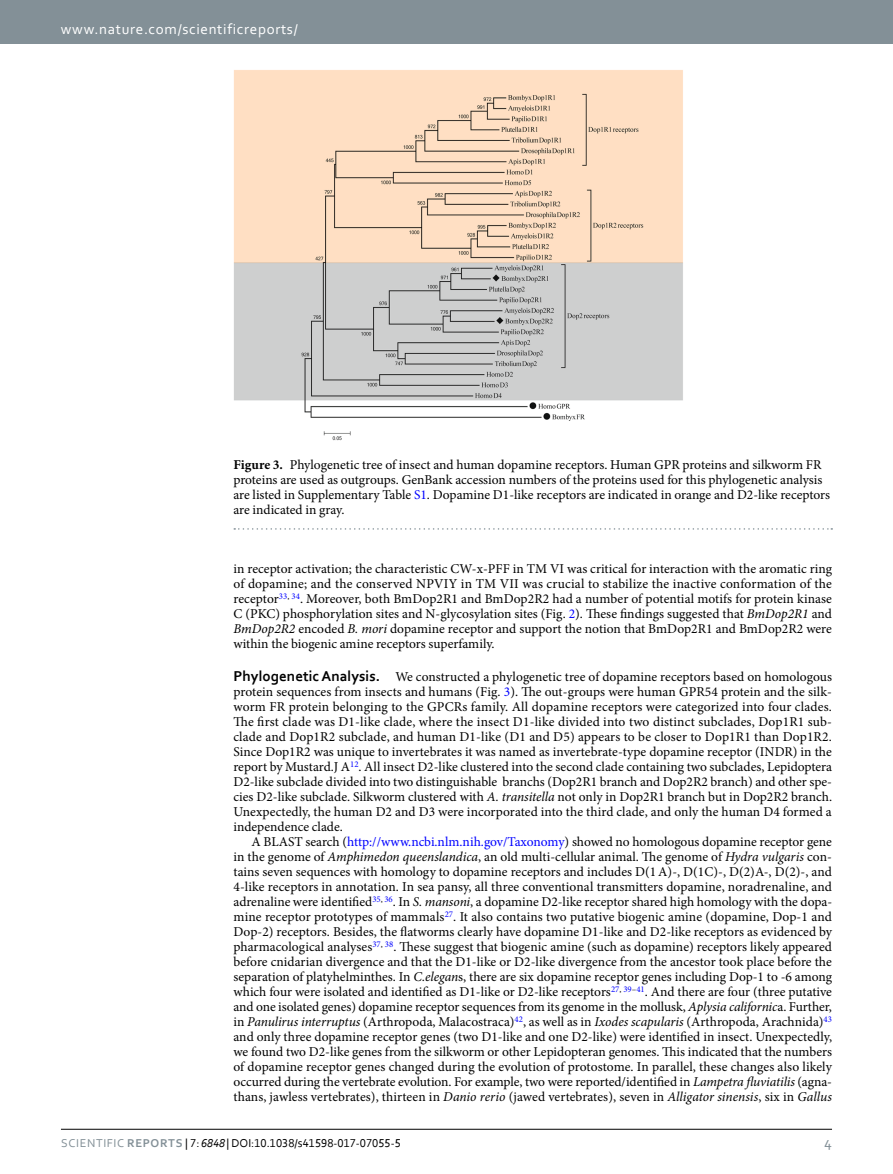
<style>
.page{position:relative;width:893px;height:1174px;background:#fff}
.page>*{position:absolute;margin:0;border:0;box-sizing:border-box;transform-origin:0 0}
.t1{font:15px "Corbel 2";letter-spacing:.045em;color:#fff}
.t2{font:15px "Corbel 2";color:#839097}
.t3{font:13.5px/15px "Minion Pro";color:#000;text-align:justify}
.t4{font:12px "Corbel";color:#000}
.s1{font-weight:700}
.s2{color:#00f}
.s3{font-style:italic}
.s4{font-family:"Corbel";font-weight:700;font-size:15px}
.s5{font-family:"Corbel 2";color:#839097}
.s6{font-family:"Corbel Bold 2";color:#839097}
</style>
<div class="page">
<div style="left:0;top:0;width:893px;height:43px;background:#839097"></div>
<hr style="left:61px;top:1129px;width:771px;height:1px;background:#000">
<img style="left:233px;top:70px;width:450px;height:371px">
<svg style="left:234px;top:528px;width:598px;height:1px"></svg>
<p class="t1" style="left:61px;top:19px;width:238px">www.nature.com/scientificreports/</p>
<p class="t3" style="left:233px;top:457px;width:598px;text-align:left"><span class="s1">Figure 3.</span> Phylogenetic tree of insect and human dopamine receptors. Human GPR proteins and silkworm FR proteins are used as outgroups. GenBank accession numbers of the proteins used for this phylogenetic analysis are listed in Supplementary Table <span class="s2">S1</span>. Dopamine D1-like receptors are indicated in orange and D2-like receptors are indicated in gray.</p>
<p class="t3" style="left:233px;top:561px;width:600px">in receptor activation; the characteristic CW-x-PFF in TM VI was critical for interaction with the aromatic ring of dopamine; and the conserved NPVIY in TM VII was crucial to stabilize the inactive conformation of the receptor<sup>33</sup><sup>,</sup> <sup>34</sup>. Moreover, both BmDop2R1 and BmDop2R2 had a number of potential motifs for protein kinase C (PKC) phosphorylation sites and N-glycosylation sites (Fig. <span class="s2">2</span>). These findings suggested that <span class="s3">BmDop2R1</span> and <span class="s3">BmDop2R2</span> encoded <span class="s3">B. mori</span> dopamine receptor and support the notion that BmDop2R1 and BmDop2R2 were within the biogenic amine receptors superfamily.</p>
<p class="t3" style="left:233px;top:669px;width:600px"><span class="s4">Phylogenetic Analysis.</span> We constructed a phylogenetic tree of dopamine receptors based on homologous protein sequences from insects and humans (Fig. <span class="s2">3</span>). The out-groups were human GPR54 protein and the silk&shy;worm FR protein belonging to the GPCRs family. All dopamine receptors were categorized into four clades.<br>The first clade was D1-like clade, where the insect D1-like divided into two distinct subclades, Dop1R1 sub&shy;clade and Dop1R2 subclade, and human D1-like (D1 and D5) appears to be closer to Dop1R1 than Dop1R2.<br>Since Dop1R2 was unique to invertebrates it was named as invertebrate-type dopamine receptor (INDR) in the report by Mustard.J A<sup>12</sup>. All insect D2-like clustered into the second clade containing two subclades, Lepidoptera D2-like subclade divided into two distinguishable branchs (Dop2R1 branch and Dop2R2 branch) and other spe&shy;cies D2-like subclade. Silkworm clustered with <span class="s3">A. transitella</span> not only in Dop2R1 branch but in Dop2R2 branch.<br>Unexpectedly, the human D2 and D3 were incorporated into the third clade, and only the human D4 formed a independence clade.</p>
<p class="t3" style="left:233px;top:834px;width:600px;text-indent:18px">A BLAST search (<span class="s2">http://www.ncbi.nlm.nih.gov/Taxonomy</span>) showed no homologous dopamine receptor gene in the genome of <span class="s3">Amphimedon queenslandica</span>, an old multi-cellular animal. The genome of <span class="s3">Hydra vulgaris</span> con&shy;tains seven sequences with homology to dopamine receptors and includes D(1A)-, D(1C)-, D(2)A-, D(2)-, and 4-like receptors in annotation. In sea pansy, all three conventional transmitters dopamine, noradrenaline, and adrenaline were identified<sup>35</sup><sup>,</sup> <sup>36</sup>. In <span class="s3">S. mansoni</span>, a dopamine D2-like receptor shared high homology with the dopa&shy;mine receptor prototypes of mammals<sup>27</sup>. It also contains two putative biogenic amine (dopamine, Dop-1 and Dop-2) receptors. Besides, the flatworms clearly have dopamine D1-like and D2-like receptors as evidenced by pharmacological analyses<sup>37</sup><sup>,</sup> <sup>38</sup>. These suggest that biogenic amine (such as dopamine) receptors likely appeared before cnidarian divergence and that the D1-like or D2-like divergence from the ancestor took place before the separation of platyhelminthes. In <span class="s3">C.elegan</span>s, there are six dopamine receptor genes including Dop-1 to -6 among which four were isolated and identified as D1-like or D2-like receptors<sup>27</sup><sup>,</sup> <sup>39</sup><sup>–</sup><sup>41</sup>. And there are four (three putative and one isolated genes) dopamine receptor sequences from its genome in the mollusk, <span class="s3">Aplysia californic</span>a. Further, in <span class="s3">Panulirus interruptus</span> (Arthropoda, Malacostraca)<sup>42</sup>, as well as in <span class="s3">Ixodes scapularis</span> (Arthropoda, Arachnida)<sup>43 </sup>and only three dopamine receptor genes (two D1-like and one D2-like) were identified in insect. Unexpectedly, we found two D2-like genes from the silkworm or other Lepidopteran genomes. This indicated that the numbers of dopamine receptor genes changed during the evolution of protostome. In parallel, these changes also likely occurred during the vertebrate evolution. For example, two were reported/identified in <span class="s3">Lampetra fluviatilis</span> (agna&shy;thans, jawless vertebrates), thirteen in <span class="s3">Danio rerio</span> (jawed vertebrates), seven in <span class="s3">Alligator sinensis</span>, six in <span class="s3">Gallus</span></p>
<p class="t4" style="left:61px;top:1135px;width:341px"><span class="s5">Scientific</span> <span class="s6">REPORTS</span> | 7: <span class="s3">6848</span>| DOI:10.1038/s41598-017-07055-5</p>
<p class="t2" style="left:824px;top:1132px;width:9px">4</p>
</div>
